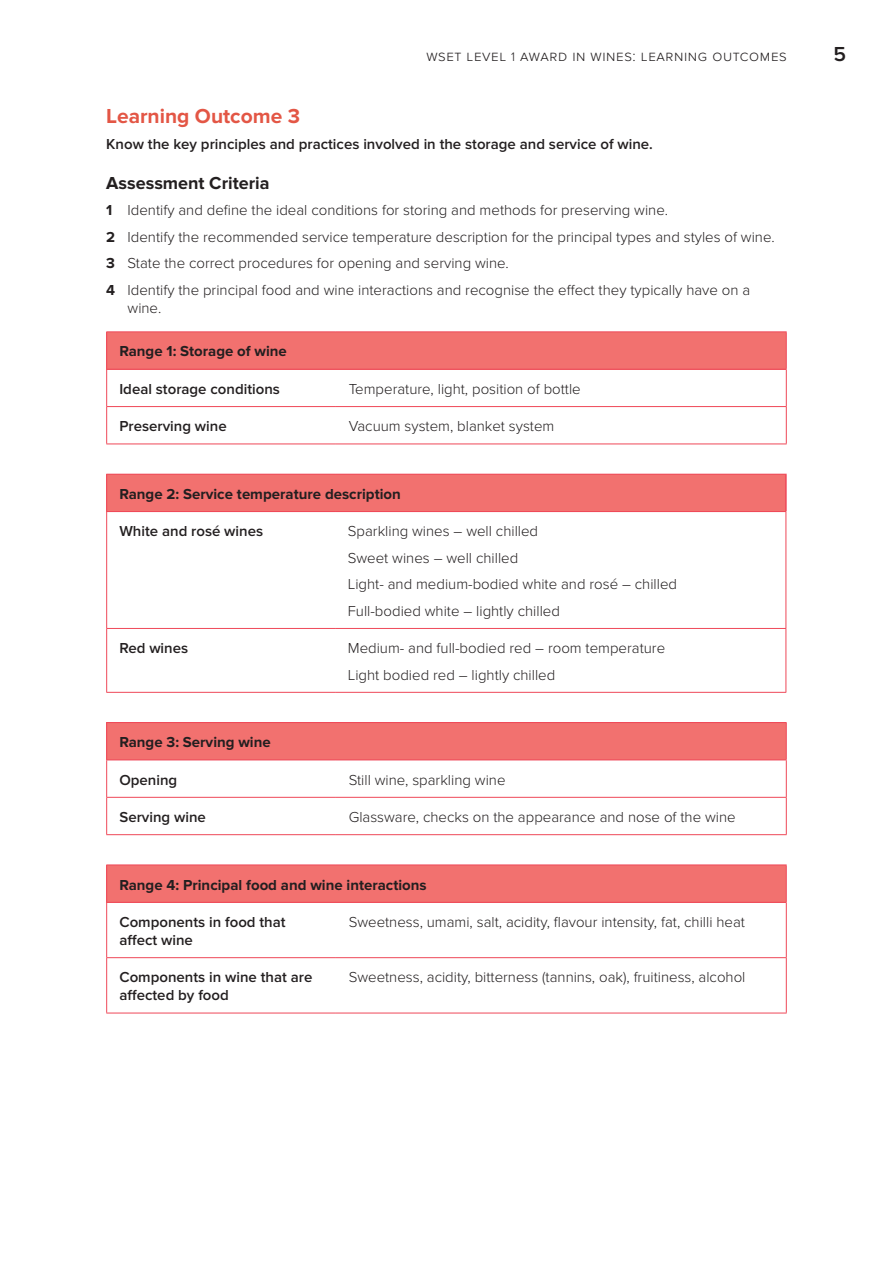
<style>
.page{position:relative;width:893px;height:1263px;background:#fff}
.page>*{position:absolute;margin:0;border:0;box-sizing:border-box;transform-origin:0 0}
.t1{font:700 21px "Proxima Nova";color:#e35645}
.t2{font:600 21px "Proxima Nova";color:#231f20}
.t3{font:700 18px "Proxima Nova";color:#231f20}
.t4{font:300 15px/26.5px "Proxima Nova";color:#231f20}
.t5{font:600 15px/18px "Proxima Nova";color:#231f20}
.t6{font:700 15px "Proxima Nova";color:#231f20}
.t7{font:300 15px "Proxima Nova";letter-spacing:.04em;color:#231f20}
.s1{font-size:12.75px}
.s2{font-weight:700}
</style>
<div class="page">
<div style="left:107px;top:332px;width:679px;height:37px;background:#f2716f"></div>
<hr style="left:106px;top:332px;width:1px;height:37px;background:#ef4858">
<hr style="left:106px;top:331px;width:230px;height:1px;background:#ef4858">
<hr style="left:336px;top:331px;width:451px;height:1px;background:#ef4858">
<hr style="left:786px;top:332px;width:1px;height:37px;background:#ef4858">
<hr style="left:106px;top:370px;width:1px;height:36px;background:#ef4858">
<hr style="left:106px;top:407px;width:1px;height:37px;background:#ef4858">
<hr style="left:106px;top:369px;width:230px;height:1px;background:#ef4858">
<hr style="left:106px;top:406px;width:230px;height:1px;background:#ef4858">
<hr style="left:106px;top:444px;width:230px;height:1px;background:#ef4858">
<hr style="left:336px;top:369px;width:451px;height:1px;background:#ef4858">
<hr style="left:786px;top:370px;width:1px;height:36px;background:#ef4858">
<hr style="left:786px;top:407px;width:1px;height:37px;background:#ef4858">
<hr style="left:336px;top:406px;width:451px;height:1px;background:#ef4858">
<hr style="left:336px;top:444px;width:451px;height:1px;background:#ef4858">
<div style="left:107px;top:474px;width:679px;height:38px;background:#f2716f"></div>
<hr style="left:106px;top:475px;width:1px;height:36px;background:#ef4858">
<hr style="left:106px;top:474px;width:229px;height:1px;background:#ef4858">
<hr style="left:335px;top:474px;width:452px;height:1px;background:#ef4858">
<hr style="left:785px;top:475px;width:2px;height:36px;background:#ef4858">
<hr style="left:106px;top:512px;width:1px;height:116px;background:#ef4858">
<hr style="left:106px;top:629px;width:1px;height:63px;background:#ef4858">
<hr style="left:106px;top:511px;width:229px;height:1px;background:#ef4858">
<hr style="left:106px;top:628px;width:229px;height:1px;background:#ef4858">
<hr style="left:106px;top:692px;width:229px;height:1px;background:#ef4858">
<hr style="left:335px;top:511px;width:451px;height:1px;background:#ef4858">
<hr style="left:785px;top:512px;width:1px;height:116px;background:#ef4858">
<hr style="left:785px;top:629px;width:1px;height:63px;background:#ef4858">
<hr style="left:335px;top:628px;width:451px;height:1px;background:#ef4858">
<hr style="left:335px;top:692px;width:451px;height:1px;background:#ef4858">
<div style="left:107px;top:722px;width:679px;height:38px;background:#f2716f"></div>
<hr style="left:106px;top:723px;width:1px;height:36px;background:#ef4858">
<hr style="left:106px;top:722px;width:230px;height:1px;background:#ef4858">
<hr style="left:336px;top:722px;width:451px;height:1px;background:#ef4858">
<hr style="left:786px;top:723px;width:1px;height:36px;background:#ef4858">
<hr style="left:106px;top:760px;width:1px;height:37px;background:#ef4858">
<hr style="left:106px;top:798px;width:1px;height:36px;background:#ef4858">
<hr style="left:106px;top:759px;width:230px;height:1px;background:#ef4858">
<hr style="left:106px;top:797px;width:230px;height:1px;background:#ef4858">
<hr style="left:106px;top:834px;width:230px;height:1px;background:#ef4858">
<hr style="left:336px;top:759px;width:451px;height:1px;background:#ef4858">
<hr style="left:786px;top:760px;width:1px;height:37px;background:#ef4858">
<hr style="left:786px;top:798px;width:1px;height:36px;background:#ef4858">
<hr style="left:336px;top:797px;width:451px;height:1px;background:#ef4858">
<hr style="left:336px;top:834px;width:451px;height:1px;background:#ef4858">
<div style="left:107px;top:865px;width:679px;height:37px;background:#f2716f"></div>
<hr style="left:106px;top:865px;width:1px;height:37px;background:#ef4858">
<hr style="left:106px;top:864px;width:230px;height:1px;background:#ef4858">
<hr style="left:336px;top:864px;width:451px;height:1px;background:#ef4858">
<hr style="left:786px;top:865px;width:1px;height:37px;background:#ef4858">
<hr style="left:106px;top:903px;width:1px;height:54px;background:#ef4858">
<hr style="left:106px;top:958px;width:1px;height:55px;background:#ef4858">
<hr style="left:106px;top:902px;width:230px;height:1px;background:#ef4858">
<hr style="left:106px;top:957px;width:230px;height:1px;background:#ef4858">
<hr style="left:106px;top:1013px;width:230px;height:1px;background:#ef4858">
<hr style="left:336px;top:902px;width:451px;height:1px;background:#ef4858">
<hr style="left:786px;top:903px;width:1px;height:54px;background:#ef4858">
<hr style="left:786px;top:958px;width:1px;height:55px;background:#ef4858">
<hr style="left:336px;top:957px;width:451px;height:1px;background:#ef4858">
<hr style="left:336px;top:1013px;width:451px;height:1px;background:#ef4858">
<p class="t7" style="left:426px;top:47px;width:362px">wset level <span class="s1">1</span> award in wines: learning outcomes</p>
<h1 class="t2" style="left:833px;top:42px;width:14px">5</h1>
<h1 class="t1" style="left:106px;top:104px;width:195px">Learning Outcome 3</h1>
<p class="t5" style="left:106px;top:136px;width:548px">Know the key principles and practices involved in the storage and service of wine.</p>
<p class="t3" style="left:106px;top:172px;width:165px">Assessment Criteria</p>
<p class="t4" style="left:106px;top:197px;width:670px"><span class="s2">1</span> Identify and define the ideal conditions for storing and methods for preserving wine.<br><span class="s2">2</span> Identify the recommended service temperature description for the principal types and styles of wine.<br><span class="s2">3</span> State the correct procedures for opening and serving wine.<br><span class="s2">4</span> Identify the principal food and wine interactions and recognise the effect they typically have on a</p>
<p class="t4" style="left:128px;top:295px;width:35px">wine.</p>
<p class="t6" style="left:119px;top:343px;width:169px">Range 1: Storage of wine</p>
<p class="t5" style="left:119px;top:380px;width:162px">Ideal storage conditions</p>
<p class="t4" style="left:349px;top:376px;width:234px">Temperature, light, position of bottle</p>
<p class="t5" style="left:119px;top:418px;width:109px">Preserving wine</p>
<p class="t4" style="left:349px;top:413px;width:207px">Vacuum system, blanket system</p>
<p class="t6" style="left:119px;top:485px;width:283px">Range 2: Service temperature description</p>
<p class="t5" style="left:119px;top:523px;width:145px">White and rosé wines</p>
<p class="t4" style="left:348px;top:518px;width:331px">Sparkling wines – well chilled<br>Sweet wines – well chilled<br>Light- and medium-bodied white and rosé – chilled Full-bodied white – lightly chilled</p>
<p class="t5" style="left:119px;top:640px;width:70px">Red wines</p>
<p class="t4" style="left:348px;top:635px;width:319px">Medium- and full-bodied red – room temperature<br>Light bodied red – lightly chilled</p>
<p class="t6" style="left:119px;top:733px;width:153px">Range 3: Serving wine</p>
<p class="t5" style="left:119px;top:771px;width:59px">Opening</p>
<p class="t4" style="left:349px;top:767px;width:158px">Still wine, sparkling wine</p>
<p class="t5" style="left:119px;top:808px;width:88px">Serving wine</p>
<p class="t4" style="left:349px;top:804px;width:388px">Glassware, checks on the appearance and nose of the wine</p>
<p class="t6" style="left:119px;top:876px;width:309px">Range 4: Principal food and wine interactions</p>
<p class="t5" style="left:119px;top:913px;width:168px">Components in food that affect wine</p>
<p class="t4" style="left:349px;top:909px;width:398px">Sweetness, umami, salt, acidity, flavour intensity, fat, chilli heat</p>
<p class="t5" style="left:119px;top:969px;width:194px">Components in wine that are affected by food</p>
<p class="t4" style="left:349px;top:964px;width:398px">Sweetness, acidity, bitterness (tannins, oak), fruitiness, alcohol</p>
</div>
